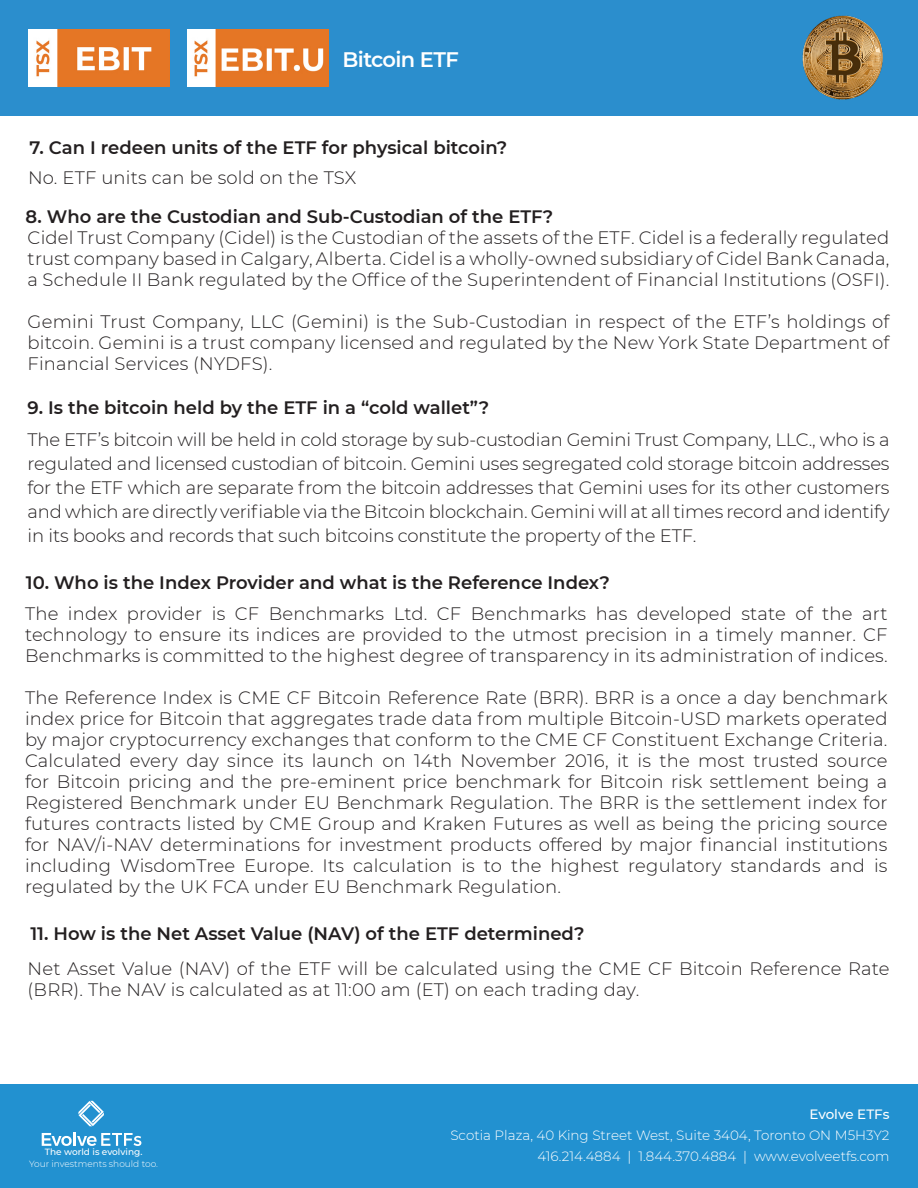
<style>
.page{position:relative;width:918px;height:1188px;background:#fff}
.page>*{position:absolute;margin:0;border:0;box-sizing:border-box;transform-origin:0 0}
.t1{font:600 21px "Montserrat";letter-spacing:-.03em;color:#fff}
.t2{font:300 18px/21px "Montserrat";letter-spacing:.01em;color:#231f20;text-align:justify}
.t3{font:600 18px "Montserrat";color:#231f20}
.t4{font:300 13.5px "Montserrat";color:#fff}
.t5{font:500 13.5px "Montserrat";letter-spacing:-.005em;color:#fff}
.t6{font:300 9px "Montserrat";color:#fff}
.t7{font:500 9px "Montserrat";color:#fff}
</style>
<div class="page">
<div style="left:0;top:0;width:918px;height:116px;background:#2b8ecd"></div>
<div style="left:0;top:1084px;width:918px;height:104px;background:#2291d0"></div>
<svg style="left:78px;top:1101px;width:26px;height:25px"></svg>
<hr style="left:73px;top:1132px;width:3px;height:14px;background:#fff">
<svg style="left:42px;top:1133px;width:99px;height:13px"></svg>
<img style="left:28px;top:30px;width:142px;height:56px">
<img style="left:802px;top:15px;width:81px;height:85px">
<img style="left:187px;top:30px;width:141px;height:56px">
<p class="t1" style="left:343px;top:44px;width:118px">Bitcoin ETF</p>
<p class="t3" style="left:30px;top:134px;width:479px">7. Can I redeen units of the ETF for physical bitcoin?</p>
<p class="t2" style="left:28px;top:167px;width:330px">No. ETF units can be sold on the TSX</p>
<p class="t3" style="left:26px;top:204px;width:529px">8. Who are the Custodian and Sub-Custodian of the ETF?</p>
<p class="t2" style="left:28px;top:227px;width:863px">Cidel Trust Company (Cidel) is the Custodian of the assets of the ETF. Cidel is a federally regulated trust company based in Calgary, Alberta. Cidel is a wholly-owned subsidiary of Cidel Bank Canada, a Schedule II Bank regulated by the Office of the Superintendent of Financial Institutions (OSFI).</p>
<p class="t2" style="left:28px;top:311px;width:863px">Gemini Trust Company, LLC (Gemini) is the Sub-Custodian in respect of the ETF’s holdings of bitcoin. Gemini is a trust company licensed and regulated by the New York State Department of Financial Services (NYDFS).</p>
<p class="t3" style="left:28px;top:395px;width:463px">9. Is the bitcoin held by the ETF in a “cold wallet”?</p>
<p class="t2" style="left:28px;top:427px;width:863px;line-height:24px">The ETF’s bitcoin will be held in cold storage by sub-custodian Gemini Trust Company, LLC., who is a regulated and licensed custodian of bitcoin. Gemini uses segregated cold storage bitcoin addresses for the ETF which are separate from the bitcoin addresses that Gemini uses for its other customers and which are directly verifiable via the Bitcoin blockchain. Gemini will at all times record and identify in its books and records that such bitcoins constitute the property of the ETF.</p>
<p class="t3" style="left:26px;top:570px;width:586px">10. Who is the Index Provider and what is the Reference Index?</p>
<p class="t2" style="left:25px;top:602px;width:864px">The index provider is CF Benchmarks Ltd. CF Benchmarks has developed state of the art technology to ensure its indices are provided to the utmost precision in a timely manner. CF Benchmarks is committed to the highest degree of transparency in its administration of indices.</p>
<p class="t2" style="left:25px;top:686px;width:864px">The Reference Index is CME CF Bitcoin Reference Rate (BRR). BRR is a once a day benchmark index price for Bitcoin that aggregates trade data from multiple Bitcoin-USD markets operated by major cryptocurrency exchanges that conform to the CME CF Constituent Exchange Criteria.<br>Calculated every day since its launch on 14th November 2016, it is the most trusted source for Bitcoin pricing and the pre-eminent price benchmark for Bitcoin risk settlement being a Registered Benchmark under EU Benchmark Regulation. The BRR is the settlement index for futures contracts listed by CME Group and Kraken Futures as well as being the pricing source for NAV/i-NAV determinations for investment products offered by major financial institutions including WisdomTree Europe. Its calculation is to the highest regulatory standards and is regulated by the UK FCA under EU Benchmark Regulation.</p>
<p class="t3" style="left:30px;top:921px;width:556px">11. How is the Net Asset Value (NAV) of the ETF determined?</p>
<p class="t2" style="left:28px;top:957px;width:863px">Net Asset Value (NAV) of the ETF will be calculated using the CME CF Bitcoin Reference Rate (BRR). The NAV is calculated as at 11:00 am (ET) on each trading day.</p>
<p class="t5" style="left:809px;top:1105px;width:82px">Evolve ETFs</p>
<p class="t4" style="left:450px;top:1126px;width:441px">Scotia Plaza, 40 King Street West, Suite 3404, Toronto ON M5H3Y2</p>
<p class="t7" style="left:45px;top:1146px;width:99px">The world is evolving.</p>
<p class="t4" style="left:537px;top:1147px;width:354px">416.214.4884 | 1.844.370.4884 | www.evolveetfs.com</p>
<p class="t6" style="left:29px;top:1158px;width:130px">Your investments should too.</p>
</div>
